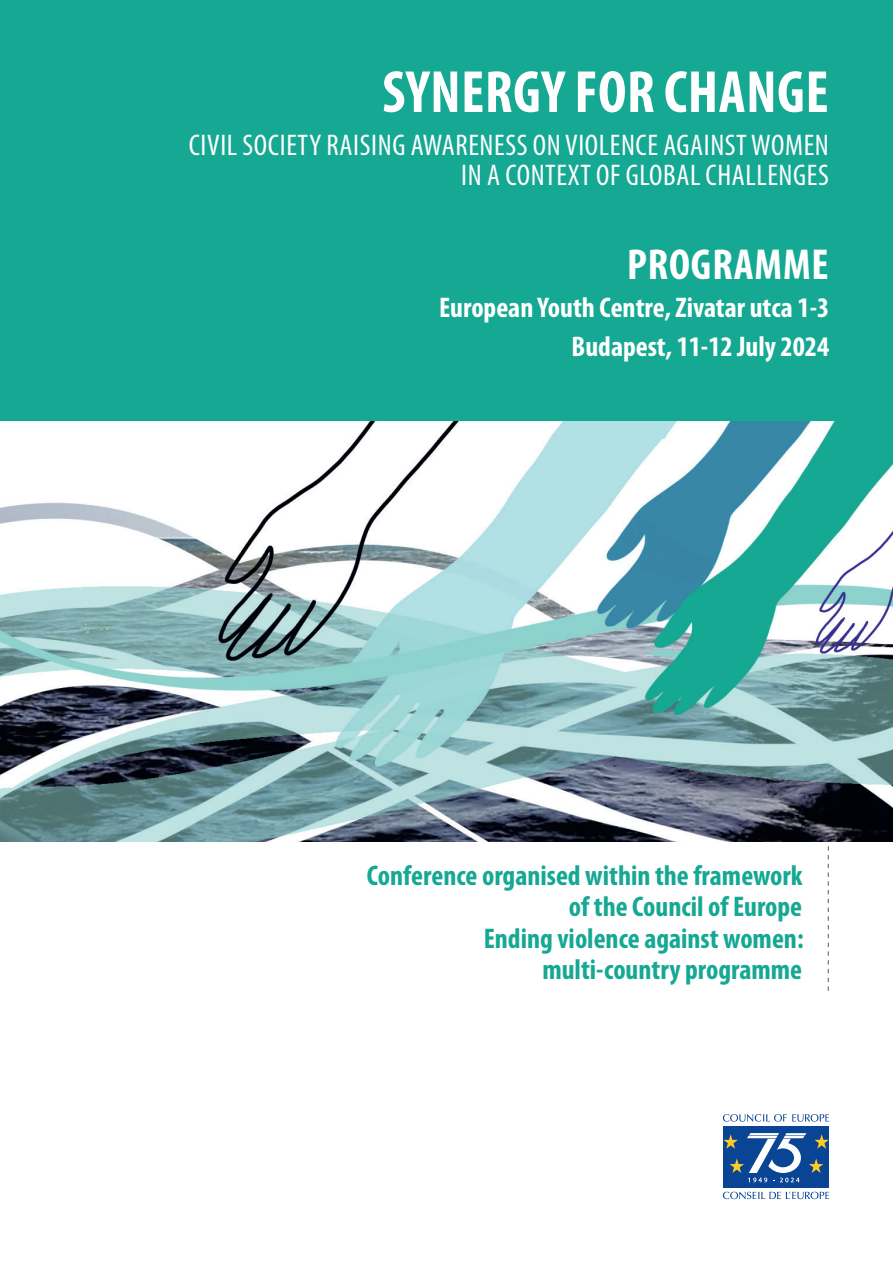
<style>
.page{position:relative;width:893px;height:1263px;background:#fff}
.page>*{position:absolute;margin:0;border:0;box-sizing:border-box;transform-origin:0 0}
.t1{font:700 condensed 60px "Myriad Pro";letter-spacing:.01em;color:#fff}
.t2{font:700 condensed 43.5px "Myriad Pro";letter-spacing:.02em;color:#fff}
.t3{font:condensed 30px/30px "Myriad Pro";letter-spacing:.02em;color:#fff;text-align:right}
.t4{font:700 condensed 28.5px/31.5px "Myriad Pro";color:#15a892;text-align:right}
.t5{font:700 condensed 28.5px/38.4px "Myriad Pro";color:#fff;text-align:right}
</style>
<div class="page">
<img style="left:0;top:421px;width:893px;height:420px">
<svg style="left:723px;top:1114px;width:106px;height:8px"></svg>
<svg style="left:723px;top:1191px;width:106px;height:8px"></svg>
<div style="left:723px;top:1126px;width:106px;height:61px;background:#094594"></div>
<svg style="left:723px;top:1133px;width:106px;height:49px"></svg>
<div style="left:0;top:0;width:893px;height:421px;background:#15a892"></div>
<svg style="left:828px;top:846px;width:1px;height:145px"></svg>
<h1 class="t1" style="left:382px;top:54px;width:448px">SYNERGY FOR CHANGE</h1>
<p class="t3" style="left:189px;top:129px;width:642px">CIVIL SOCIETY RAISING AWARENESS ON VIOLENCE AGAINST WOMEN<br>IN A CONTEXT OF GLOBAL CHALLENGES</p>
<h2 class="t2" style="left:627px;top:237px;width:203px">PROGRAMME</h2>
<p class="t5" style="left:439px;top:288px;width:392px">European Youth Centre, Zivatar utca 1-3<br>Budapest, 11-12 July 2024</p>
<p class="t4" style="left:367px;top:859px;width:438px">Conference organised within the framework of the Council of Europe<br>Ending violence against women: multi-country programme</p>
</div>
